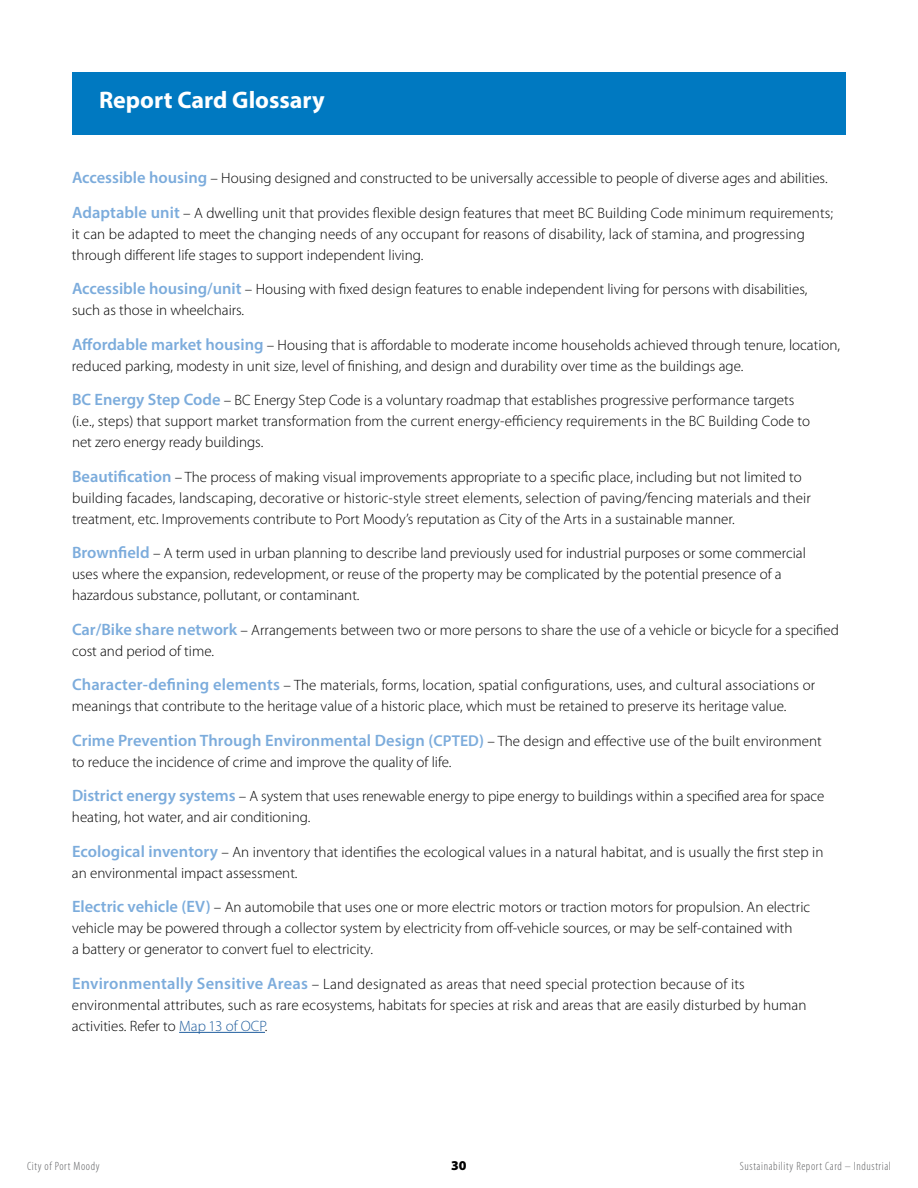
<style>
.page{position:relative;width:918px;height:1188px;background:#fff}
.page>*{position:absolute;margin:0;border:0;box-sizing:border-box;transform-origin:0 0}
.t1{font:700 24px "Myriad Pro";color:#fff}
.t2{font:300 15px/21px "Myriad Pro";color:#000}
.t3{font:900 13.5px "Myriad Pro";color:#000}
.t4{font:300 condensed 12px "Myriad Pro";letter-spacing:.05em;color:#636466}
.s1{font-weight:600;font-size:16.5px;color:#7cacdc}
.s2{font-weight:600;font-size:15.75px;color:#7cacdc}
.s3{color:#215e9e}
</style>
<div class="page">
<hr style="left:179px;top:1032px;width:86px;height:1px;background:#215e9e">
<div style="left:72px;top:72px;width:774px;height:63px;background:#0079c1"></div>
<h1 class="t1" style="left:99px;top:84px;width:227px">Report Card Glossary</h1>
<p class="t2" style="left:72px;top:168px;width:757px"><span class="s1">Accessible housing</span> – Housing designed and constructed to be universally accessible to people of diverse ages and abilities.</p>
<p class="t2" style="left:72px;top:203px;width:763px"><span class="s1">Adaptable unit</span> – A dwelling unit that provides flexible design features that meet BC Building Code minimum requirements; it can be adapted to meet the changing needs of any occupant for reasons of disability, lack of stamina, and progressing through different life stages to support independent living.</p>
<p class="t2" style="left:72px;top:279px;width:737px"><span class="s1">Accessible housing/unit</span> – Housing with fixed design features to enable independent living for persons with disabilities, such as those in wheelchairs.</p>
<p class="t2" style="left:72px;top:335px;width:770px"><span class="s1">Affordable market housing</span> – Housing that is affordable to moderate income households achieved through tenure, location, reduced parking, modesty in unit size, level of finishing, and design and durability over time as the buildings age.</p>
<p class="t2" style="left:72px;top:390px;width:740px"><span class="s1">BC Energy Step Code</span> – BC Energy Step Code is a voluntary roadmap that establishes progressive performance targets (i.e., steps) that support market transformation from the current energy-efficiency requirements in the BC Building Code to net zero energy ready buildings.</p>
<p class="t2" style="left:72px;top:467px;width:740px"><span class="s1">Beautification</span> – The process of making visual improvements appropriate to a specific place, including but not limited to building facades, landscaping, decorative or historic-style street elements, selection of paving/fencing materials and their treatment, etc. Improvements contribute to Port Moody’s reputation as City of the Arts in a sustainable manner.</p>
<p class="t2" style="left:72px;top:543px;width:735px"><span class="s1">Brownfield</span> – A term used in urban planning to describe land previously used for industrial purposes or some commercial uses where the expansion, redevelopment, or reuse of the property may be complicated by the potential presence of a hazardous substance, pollutant, or contaminant.</p>
<p class="t2" style="left:72px;top:620px;width:768px"><span class="s1">Car/Bike share network</span> – Arrangements between two or more persons to share the use of a vehicle or bicycle for a specified cost and period of time.</p>
<p class="t2" style="left:72px;top:675px;width:745px"><span class="s1">Character-defining elements</span> – The materials, forms, location, spatial configurations, uses, and cultural associations or meanings that contribute to the heritage value of a historic place, which must be retained to preserve its heritage value.</p>
<p class="t2" style="left:72px;top:731px;width:751px"><span class="s1">Crime Prevention Through Environmental Design (</span><span class="s2">CPTED</span><span class="s1">)</span> – The design and effective use of the built environment to reduce the incidence of crime and improve the quality of life.</p>
<p class="t2" style="left:72px;top:786px;width:754px"><span class="s1">District energy systems</span> – A system that uses renewable energy to pipe energy to buildings within a specified area for space heating, hot water, and air conditioning.</p>
<p class="t2" style="left:72px;top:842px;width:753px"><span class="s1">Ecological inventory</span> – An inventory that identifies the ecological values in a natural habitat, and is usually the first step in an environmental impact assessment.</p>
<p class="t2" style="left:72px;top:897px;width:740px"><span class="s1">Electric vehicle (EV)</span> – An automobile that uses one or more electric motors or traction motors for propulsion. An electric vehicle may be powered through a collector system by electricity from off-vehicle sources, or may be self-contained with<br>a battery or generator to convert fuel to electricity.</p>
<p class="t2" style="left:72px;top:974px;width:736px"><span class="s1">Environmentally Sensitive Areas</span> – Land designated as areas that need special protection because of its environmental attributes, such as rare ecosystems, habitats for species at risk and areas that are easily disturbed by human activities. Refer to <span class="s3">Map 13 of OCP</span>.</p>
<p class="t4" style="left:27px;top:1160px;width:74px">City of Port Moody</p>
<p class="t3" style="left:451px;top:1158px;width:17px">30</p>
<p class="t4" style="left:740px;top:1160px;width:153px">Sustainability Report Card – Industrial</p>
</div>
